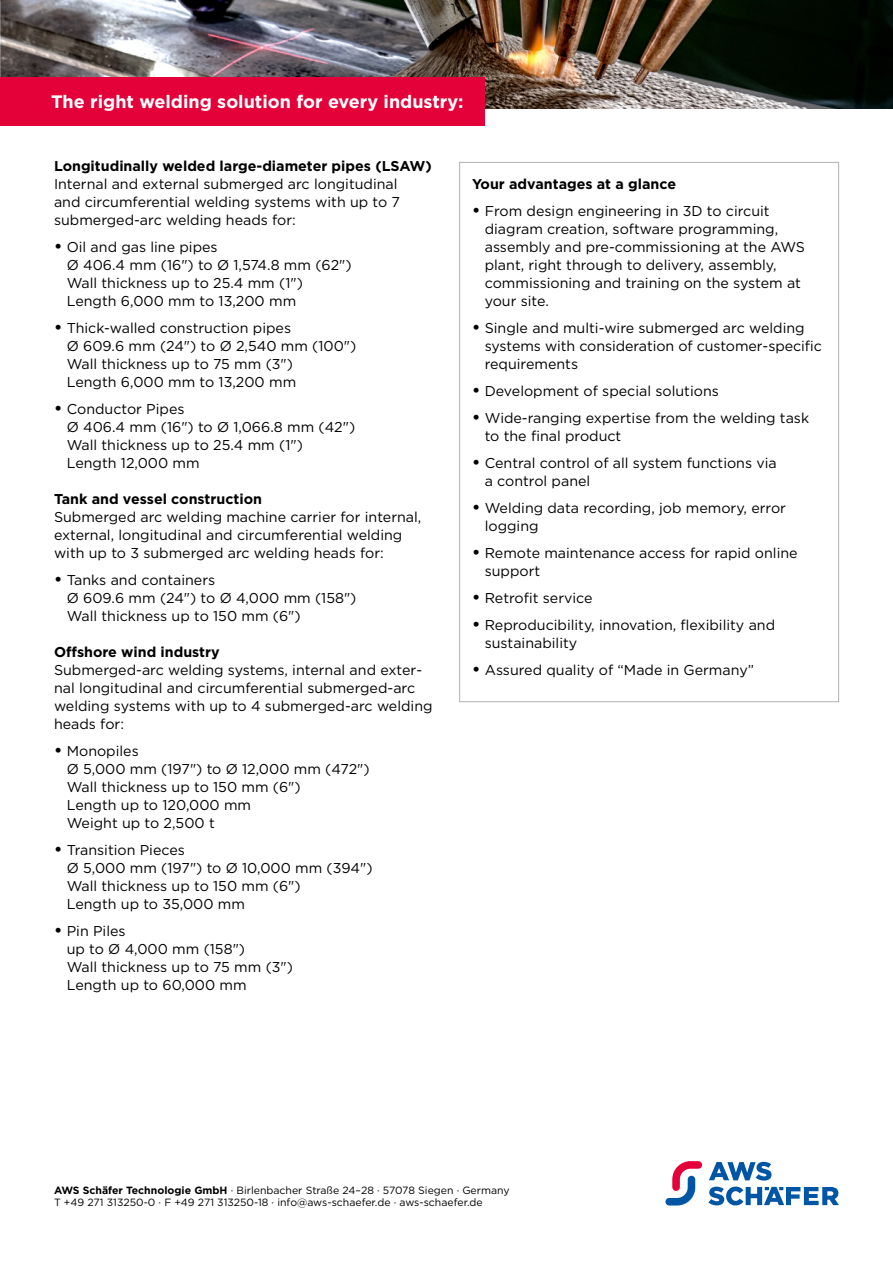
<style>
.page{position:relative;width:893px;height:1263px;background:#fff}
.page>*{position:absolute;margin:0;border:0;box-sizing:border-box;transform-origin:0 0}
.t1{font:700 18px "Gotham";color:#fff}
.t2{font:14.25px/18px "Gotham";color:#000}
.t3{font:700 14.25px "Gotham";color:#000}
.t4{font:10.5px/12.6px "Gotham";color:#000}
.s1{font-weight:700;font-size:16.5px}
.s2{font-weight:700}
</style>
<div class="page">
<img style="left:0;top:0;width:893px;height:108px">
<svg style="left:708px;top:1162px;width:131px;height:43px"></svg>
<svg style="left:665px;top:1161px;width:37px;height:44px"></svg>
<div style="left:0;top:77px;width:485px;height:49px;background:#e40039"></div>
<p class="t1" style="left:51px;top:90px;width:414px">The right welding solution for every industry:</p>
<p class="t3" style="left:54px;top:157px;width:379px">Longitudinally welded large-diameter pipes (LSAW)</p>
<p class="t2" style="left:54px;top:175px;width:348px">Internal and external submerged arc longitudinal and circumferential welding systems with up to 7 submerged-arc welding heads for:</p>
<p class="t2" style="left:67px;top:238px;width:286px;text-indent:-13px"><span class="s1">•</span> Oil and gas line pipes<br>Ø 406.4 mm (16") to Ø 1,574.8 mm (62")<br>Wall thickness up to 25.4 mm (1")<br>Length 6,000 mm to 13,200 mm</p>
<p class="t2" style="left:67px;top:319px;width:291px;text-indent:-13px"><span class="s1">•</span> Thick-walled construction pipes<br>Ø 609.6 mm (24") to Ø 2,540 mm (100")<br>Wall thickness up to 75 mm (3")<br>Length 6,000 mm to 13,200 mm</p>
<p class="t2" style="left:67px;top:400px;width:290px;text-indent:-13px"><span class="s1">•</span> Conductor Pipes<br>Ø 406.4 mm (16") to Ø 1,066.8 mm (42")<br>Wall thickness up to 25.4 mm (1")<br>Length 12,000 mm</p>
<p class="t3" style="left:54px;top:489px;width:210px">Tank and vessel construction</p>
<p class="t2" style="left:54px;top:508px;width:369px">Submerged arc welding machine carrier for internal, external, longitudinal and circumferential welding with up to 3 submerged arc welding heads for:</p>
<p class="t2" style="left:67px;top:571px;width:291px;text-indent:-13px"><span class="s1">•</span> Tanks and containers<br>Ø 609.6 mm (24") to Ø 4,000 mm (158")<br>Wall thickness up to 150 mm (6")</p>
<p class="t3" style="left:54px;top:642px;width:167px">Offshore wind industry</p>
<p class="t2" style="left:54px;top:661px;width:380px">Submerged-arc welding systems, internal and exter&shy;nal longitudinal and circumferential submerged-arc welding systems with up to 4 submerged-arc welding heads for:</p>
<p class="t2" style="left:67px;top:742px;width:304px;text-indent:-13px"><span class="s1">•</span> Monopiles<br>Ø 5,000 mm (197") to Ø 12,000 mm (472")<br>Wall thickness up to 150 mm (6")<br>Length up to 120,000 mm<br>Weight up to 2,500 t</p>
<p class="t2" style="left:67px;top:841px;width:307px;text-indent:-13px"><span class="s1">•</span> Transition Pieces<br>Ø 5,000 mm (197") to Ø 10,000 mm (394")<br>Wall thickness up to 150 mm (6")<br>Length up to 35,000 mm</p>
<p class="t2" style="left:67px;top:922px;width:228px;text-indent:-13px"><span class="s1">•</span> Pin Piles<br>up to Ø 4,000 mm (158")<br>Wall thickness up to 75 mm (3")<br>Length up to 60,000 mm</p>
<p class="t3" style="left:472px;top:174px;width:206px">Your advantages at a glance</p>
<p class="t2" style="left:485px;top:202px;width:322px;text-indent:-13px"><span class="s1">•</span> From design engineering in 3D to circuit diagram creation, software programming, assembly and pre-commissioning at the AWS plant, right through to delivery, assembly, commissioning and training on the system at your site.</p>
<p class="t2" style="left:485px;top:319px;width:339px;text-indent:-13px"><span class="s1">•</span> Single and multi-wire submerged arc welding systems with consideration of customer-specific requirements</p>
<p class="t2" style="left:472px;top:382px;width:248px"><span class="s1">•</span> Development of special solutions</p>
<p class="t2" style="left:485px;top:409px;width:326px;text-indent:-13px"><span class="s1">•</span> Wide-ranging expertise from the welding task to the final product</p>
<p class="t2" style="left:485px;top:454px;width:294px;text-indent:-13px"><span class="s1">•</span> Central control of all system functions via a control panel</p>
<p class="t2" style="left:485px;top:499px;width:303px;text-indent:-13px"><span class="s1">•</span> Welding data recording, job memory, error logging</p>
<p class="t2" style="left:485px;top:544px;width:314px;text-indent:-13px"><span class="s1">•</span> Remote maintenance access for rapid online support</p>
<p class="t2" style="left:472px;top:589px;width:122px"><span class="s1">•</span> Retrofit service</p>
<p class="t2" style="left:485px;top:616px;width:292px;text-indent:-13px"><span class="s1">•</span> Reproducibility, innovation, flexibility and sustainability</p>
<p class="t2" style="left:472px;top:661px;width:284px"><span class="s1">•</span> Assured quality of “Made in Germany”</p>
<p class="t4" style="left:54px;top:1183px;width:457px"><span class="s2">AWS Schäfer Technologie GmbH</span> · Birlenbacher Straße 24–28 · 57078 Siegen · Germany<br>T +49 271 313250-0 · F +49 271 313250-18 · info@aws-schaefer.de · aws-schaefer.de</p>
</div>
